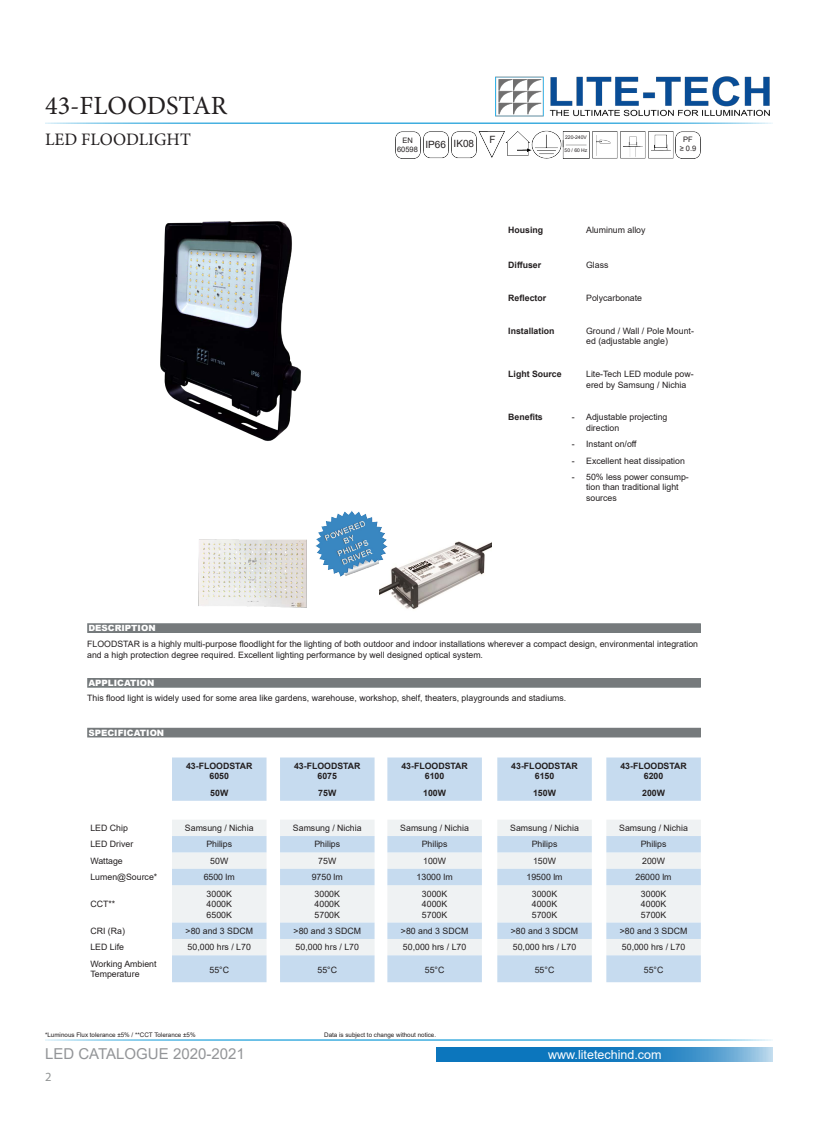
<style>
.page{position:relative;width:818px;height:1126px;background:#fff}
.page>*{position:absolute;margin:0;border:0;box-sizing:border-box;transform-origin:0 0}
.t1{font:26.25px "Minion Pro";color:#231f20}
.t2{font:17.5px "Minion Pro";color:#231f20}
.t3{font:15px "Arial";color:#939598}
.t4{font:12.5px "Arial";color:#fff}
.t5{font:12.5px "Myriad Pro";color:#929595}
.t6{font:10px "Arial";color:#231f20}
.t7{font:8.75px/10.5px "Arial";color:#231f20}
.t8{font:700 8.75px/10.5px "Arial";color:#231f20;text-align:center}
.t9{font:900 8.75px "Arial";color:#fff}
.t10{font:7.5px "Arial";color:#231f20}
.t11{font:6.25px "Arial";color:#231f20}
.t12{font:5px "Arial";color:#231f20}
</style>
<div class="page">
<img style="left:495px;top:76px;width:275px;height:41px">
<svg style="left:436px;top:1047px;width:336px;height:15px;background:#2a86c4"></svg>
<hr style="left:45px;top:122px;width:727px;height:2px;background:#179dd9">
<hr style="left:45px;top:1039px;width:727px;height:1px;background:#179dd9">
<img style="left:379px;top:541px;width:112px;height:68px">
<img style="left:315px;top:511px;width:74px;height:68px">
<img style="left:675px;top:131px;width:26px;height:28px">
<img style="left:531px;top:131px;width:29px;height:28px">
<img style="left:395px;top:131px;width:80px;height:28px">
<img style="left:475px;top:131px;width:29px;height:27px">
<div style="left:88px;top:623px;width:611px;height:9px;background:#767a7c"></div>
<div style="left:87px;top:623px;width:613px;height:10px;border:1px solid #757b7d"></div>
<div style="left:88px;top:728px;width:611px;height:8px;background:#767a7c"></div>
<div style="left:87px;top:727px;width:613px;height:10px;border:1px solid #767a7c"></div>
<div style="left:88px;top:678px;width:611px;height:9px;background:#767a7c"></div>
<img style="left:504px;top:131px;width:27px;height:25px">
<img style="left:561px;top:131px;width:84px;height:28px">
<img style="left:645px;top:131px;width:29px;height:28px">
<img style="left:160px;top:221px;width:141px;height:220px">
<svg style="left:172px;top:757px;width:528px;height:43px;background:#ccdff0"></svg>
<svg style="left:172px;top:820px;width:528px;height:16px;fill:#eff2f3"></svg>
<svg style="left:172px;top:836px;width:528px;height:146px"></svg>
<img style="left:198px;top:539px;width:109px;height:69px">
<p class="t1" style="left:45px;top:88px;width:183px">43-FLOODSTAR</p>
<p class="t2" style="left:45px;top:127px;width:147px">LED FLOODLIGHT</p>
<p class="t9" style="left:88px;top:622px;width:69px">DESCRIPTION</p>
<p class="t10" style="left:402px;top:135px;width:12px">EN</p>
<p class="t10" style="left:397px;top:144px;width:22px">60598</p>
<p class="t6" style="left:425px;top:137px;width:22px">IP66</p>
<p class="t6" style="left:453px;top:137px;width:22px">IK08</p>
<p class="t6" style="left:489px;top:133px;width:8px">F</p>
<p class="t12" style="left:564px;top:134px;width:23px">220-240V</p>
<p class="t12" style="left:564px;top:146px;width:24px">50 / 60 Hz</p>
<p class="t10" style="left:682px;top:134px;width:11px">PF</p>
<p class="t10" style="left:679px;top:143px;width:18px">≥ 0.9</p>
<p class="t8" style="left:508px;top:224px;width:36px">Housing</p>
<p class="t7" style="left:585px;top:224px;width:61px">Aluminum alloy</p>
<p class="t8" style="left:508px;top:260px;width:34px">Diffuser</p>
<p class="t7" style="left:585px;top:260px;width:24px">Glass</p>
<p class="t8" style="left:508px;top:293px;width:39px">Reflector</p>
<p class="t7" style="left:585px;top:292px;width:57px">Polycarbonate</p>
<p class="t8" style="left:508px;top:325px;width:48px">Installation</p>
<p class="t7" style="left:585px;top:325px;width:109px">Ground / Wall / Pole Mount&shy;ed (adjustable angle)</p>
<p class="t8" style="left:508px;top:369px;width:55px">Light Source</p>
<p class="t7" style="left:585px;top:368px;width:109px">Lite-Tech LED module pow&shy;ered by Samsung / Nichia</p>
<p class="t8" style="left:508px;top:412px;width:36px">Benefits</p>
<p class="t7" style="left:571px;top:412px;width:4px">-</p>
<p class="t7" style="left:585px;top:412px;width:83px">Adjustable projecting direction</p>
<p class="t7" style="left:571px;top:438px;width:4px">-</p>
<p class="t7" style="left:585px;top:438px;width:52px">Instant on/off</p>
<p class="t7" style="left:571px;top:455px;width:4px">-</p>
<p class="t7" style="left:585px;top:455px;width:100px">Excellent heat dissipation</p>
<p class="t7" style="left:571px;top:471px;width:4px">-</p>
<p class="t7" style="left:585px;top:471px;width:104px">50% less power consump&shy;tion than traditional light sources</p>
<p class="t7" style="left:87px;top:639px;width:612px">FLOODSTAR is a highly multi-purpose floodlight for the lighting of both outdoor and indoor installations wherever a compact design, environmental integration and a high protection degree required. Excellent lighting performance by well designed optical system.</p>
<p class="t9" style="left:88px;top:676px;width:67px">APPLICATION</p>
<p class="t7" style="left:87px;top:693px;width:480px">This flood light is widely used for some area like gardens, warehouse, workshop, shelf, theaters, playgrounds and stadiums.</p>
<p class="t9" style="left:88px;top:726px;width:77px">SPECIFICATION</p>
<p class="t8" style="left:186px;top:760px;width:68px">43-FLOODSTAR<br>6050</p>
<p class="t8" style="left:294px;top:760px;width:68px">43-FLOODSTAR<br>6075</p>
<p class="t8" style="left:401px;top:760px;width:68px">43-FLOODSTAR<br>6100</p>
<p class="t8" style="left:511px;top:760px;width:68px">43-FLOODSTAR<br>6150</p>
<p class="t8" style="left:620px;top:760px;width:68px">43-FLOODSTAR<br>6200</p>
<p class="t8" style="left:210px;top:787px;width:19px">50W</p>
<p class="t8" style="left:318px;top:787px;width:19px">75W</p>
<p class="t8" style="left:423px;top:787px;width:24px">100W</p>
<p class="t8" style="left:532px;top:787px;width:24px">150W</p>
<p class="t8" style="left:641px;top:787px;width:24px">200W</p>
<p class="t7" style="left:90px;top:822px;width:39px">LED Chip</p>
<p class="t7" style="left:185px;top:822px;width:70px">Samsung / Nichia</p>
<p class="t7" style="left:293px;top:822px;width:70px">Samsung / Nichia</p>
<p class="t7" style="left:400px;top:822px;width:70px">Samsung / Nichia</p>
<p class="t7" style="left:510px;top:822px;width:70px">Samsung / Nichia</p>
<p class="t7" style="left:619px;top:822px;width:70px">Samsung / Nichia</p>
<p class="t7" style="left:90px;top:838px;width:44px">LED Driver</p>
<p class="t7" style="left:206px;top:838px;width:27px">Philips</p>
<p class="t7" style="left:314px;top:838px;width:27px">Philips</p>
<p class="t7" style="left:421px;top:838px;width:27px">Philips</p>
<p class="t7" style="left:531px;top:838px;width:27px">Philips</p>
<p class="t7" style="left:640px;top:838px;width:27px">Philips</p>
<p class="t7" style="left:90px;top:855px;width:34px">Wattage</p>
<p class="t7" style="left:210px;top:855px;width:19px">50W</p>
<p class="t7" style="left:318px;top:855px;width:19px">75W</p>
<p class="t7" style="left:423px;top:855px;width:24px">100W</p>
<p class="t7" style="left:532px;top:855px;width:24px">150W</p>
<p class="t7" style="left:641px;top:855px;width:24px">200W</p>
<p class="t7" style="left:90px;top:871px;width:68px">Lumen@Source*</p>
<p class="t7" style="left:203px;top:871px;width:33px">6500 lm</p>
<p class="t7" style="left:311px;top:871px;width:33px">9750 lm</p>
<p class="t7" style="left:416px;top:871px;width:37px">13000 lm</p>
<p class="t7" style="left:526px;top:871px;width:37px">19500 lm</p>
<p class="t7" style="left:635px;top:871px;width:37px">26000 lm</p>
<p class="t7" style="left:90px;top:898px;width:26px">CCT**</p>
<p class="t7" style="left:206px;top:888px;width:27px">3000K</p>
<p class="t7" style="left:206px;top:898px;width:27px">4000K</p>
<p class="t7" style="left:206px;top:909px;width:27px">6500K</p>
<p class="t7" style="left:314px;top:888px;width:27px">3000K</p>
<p class="t7" style="left:314px;top:898px;width:27px">4000K</p>
<p class="t7" style="left:314px;top:909px;width:27px">5700K</p>
<p class="t7" style="left:421px;top:888px;width:27px">3000K</p>
<p class="t7" style="left:421px;top:898px;width:27px">4000K</p>
<p class="t7" style="left:421px;top:909px;width:27px">5700K</p>
<p class="t7" style="left:531px;top:888px;width:27px">3000K</p>
<p class="t7" style="left:531px;top:898px;width:27px">4000K</p>
<p class="t7" style="left:531px;top:909px;width:27px">5700K</p>
<p class="t7" style="left:640px;top:888px;width:27px">3000K</p>
<p class="t7" style="left:640px;top:898px;width:27px">4000K</p>
<p class="t7" style="left:640px;top:909px;width:27px">5700K</p>
<p class="t7" style="left:90px;top:925px;width:36px">CRI (Ra)</p>
<p class="t7" style="left:185px;top:925px;width:69px">&gt;80 and 3 SDCM</p>
<p class="t7" style="left:293px;top:925px;width:69px">&gt;80 and 3 SDCM</p>
<p class="t7" style="left:400px;top:925px;width:69px">&gt;80 and 3 SDCM</p>
<p class="t7" style="left:510px;top:925px;width:69px">&gt;80 and 3 SDCM</p>
<p class="t7" style="left:619px;top:925px;width:69px">&gt;80 and 3 SDCM</p>
<p class="t7" style="left:90px;top:941px;width:35px">LED Life</p>
<p class="t7" style="left:187px;top:941px;width:65px">50,000 hrs / L70</p>
<p class="t7" style="left:295px;top:941px;width:65px">50,000 hrs / L70</p>
<p class="t7" style="left:402px;top:941px;width:65px">50,000 hrs / L70</p>
<p class="t7" style="left:512px;top:941px;width:65px">50,000 hrs / L70</p>
<p class="t7" style="left:621px;top:941px;width:65px">50,000 hrs / L70</p>
<p class="t7" style="left:90px;top:958px;width:67px">Working Ambient<br>Temperature</p>
<p class="t7" style="left:209px;top:964px;width:21px">55°C</p>
<p class="t7" style="left:317px;top:964px;width:21px">55°C</p>
<p class="t7" style="left:424px;top:964px;width:21px">55°C</p>
<p class="t7" style="left:534px;top:964px;width:21px">55°C</p>
<p class="t7" style="left:643px;top:964px;width:21px">55°C</p>
<p class="t11" style="left:45px;top:1030px;width:152px">*Luminous Flux tolerance ±5% / **CCT Tolerance ±5%</p>
<h3 class="t3" style="left:45px;top:1043px;width:201px">LED CATALOGUE 2020-2021</h3>
<h3 class="t5" style="left:45px;top:1068px;width:8px">2</h3>
<p class="t11" style="left:324px;top:1029px;width:113px">Data is subject to change without notice.</p>
<h3 class="t4" style="left:547px;top:1045px;width:115px">www.litetechind.com</h3>
</div>
